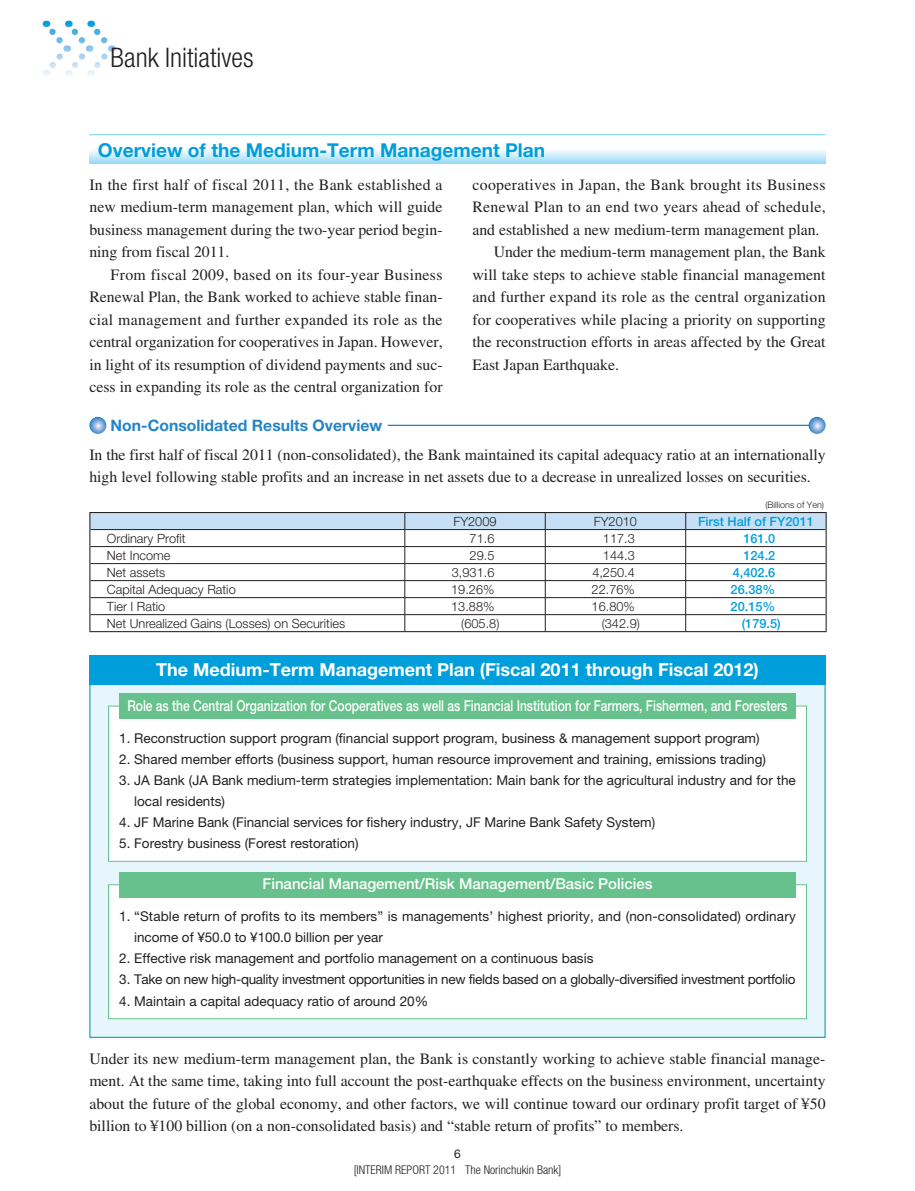
<style>
.page{position:relative;width:915px;height:1191px;background:#fff}
.page>*{position:absolute;margin:0;border:0;box-sizing:border-box;transform-origin:0 0}
.t1{font:300 condensed 27px "Helvetica Neue LT Std";color:#231f20}
.t2{font:700 19.2px "Helvetica Neue LT Std";color:#009edb}
.t3{font:700 18px "Helvetica Neue LT Std";color:#fff}
.t4{font:15.75px/22.5px "Times LT Std";color:#231f20}
.t5{font:15.75px "Times LT Std";letter-spacing:.02em;color:#231f20}
.t6{font:15.75px "Times LT Std";letter-spacing:.025em;color:#231f20}
.t7{font:700 15.75px "Helvetica Neue LT Std";color:#2484c6}
.t8{font:500 15px "Helvetica Neue LT Std";color:#fff;scale:.8 1}
.t9{font:500 15px "Helvetica Neue LT Std";color:#fff}
.t10{font:13.5px/21px "Helvetica Neue LT Std";color:#231f20}
.t11{font:13.5px "Helvetica Neue LT Std";letter-spacing:-.02em;color:#231f20}
.t12{font:300 12.75px "Helvetica Neue LT Std";color:#231f20}
.t13{font:500 12.75px "Helvetica Neue LT Std";color:#009edb}
.t14{font:300 condensed 12px/16.5px "Helvetica Neue LT Std";color:#231f20;text-align:center}
.t15{font:300 9px "Helvetica Neue LT Std";color:#231f20}
.s1{font-weight:400;font-stretch:normal}
</style>
<div class="page">
<svg style="left:42px;top:20px;width:74px;height:56px"></svg>
<hr style="left:89px;top:631px;width:737px;height:1px;background:#231f20">
<svg style="left:89px;top:512px;width:737px;height:119px"></svg>
<hr style="left:404px;top:529px;width:421px;height:1px;background:#231f20">
<hr style="left:404px;top:546px;width:421px;height:1px;background:#231f20">
<hr style="left:404px;top:563px;width:421px;height:1px;background:#231f20">
<hr style="left:404px;top:614px;width:421px;height:1px;background:#231f20">
<hr style="left:404px;top:597px;width:421px;height:1px;background:#231f20">
<svg style="left:89px;top:135px;width:736px;height:29px"></svg>
<hr style="left:89px;top:134px;width:736px;height:1px;background:#8ed8f8">
<hr style="left:387px;top:425px;width:430px;height:1px;background:#2484c6">
<svg style="left:89px;top:417px;width:17px;height:17px"></svg>
<div style="left:90px;top:655px;width:734px;height:382px;background:#e7f6fd"></div>
<div style="left:89px;top:655px;width:736px;height:30px;background:#009edb"></div>
<div style="left:108px;top:706px;width:698px;height:155px;background:#fff"></div>
<div style="left:108px;top:884px;width:698px;height:134px;background:#fff"></div>
<div style="left:108px;top:884px;width:698px;height:135px;border:1px solid #67c18c"></div>
<div style="left:119px;top:693px;width:676px;height:26px;background:#67c18c"></div>
<div style="left:119px;top:872px;width:676px;height:25px;background:#67c18c"></div>
<svg style="left:808px;top:417px;width:17px;height:17px"></svg>
<p class="t1" style="left:111px;top:47px;width:144px">Bank Initiatives</p>
<p class="t2" style="left:98px;top:143px;width:448px">Overview of the Medium-Term Management Plan</p>
<p class="t5" style="left:89px;top:178px;width:354px">In the first half of fiscal 2011, the Bank established a</p>
<p class="t4" style="left:89px;top:197px;width:354px">new medium-term management plan, which will guide</p>
<p class="t4" style="left:89px;top:220px;width:354px">business management during the two-year period begin-</p>
<p class="t4" style="left:89px;top:242px;width:141px">ning from fiscal 2011.</p>
<p class="t5" style="left:111px;top:268px;width:333px">From fiscal 2009, based on its four-year Business</p>
<p class="t4" style="left:89px;top:287px;width:354px">Renewal Plan, the Bank worked to achieve stable finan-</p>
<p class="t5" style="left:89px;top:313px;width:354px">cial management and further expanded its role as the</p>
<p class="t4" style="left:89px;top:332px;width:354px">central organization for cooperatives in Japan. However,</p>
<p class="t4" style="left:89px;top:355px;width:354px">in light of its resumption of dividend payments and suc-</p>
<p class="t4" style="left:89px;top:377px;width:354px">cess in expanding its role as the central organization for</p>
<p class="t7" style="left:111px;top:419px;width:273px">Non-Consolidated Results Overview</p>
<p class="t6" style="left:472px;top:178px;width:354px">cooperatives in Japan, the Bank brought its Business</p>
<p class="t5" style="left:472px;top:201px;width:354px">Renewal Plan to an end two years ahead of schedule,</p>
<p class="t4" style="left:472px;top:220px;width:348px">and established a new medium-term management plan.</p>
<p class="t4" style="left:493px;top:242px;width:333px">Under the medium-term management plan, the Bank</p>
<p class="t4" style="left:472px;top:265px;width:354px">will take steps to achieve stable financial management</p>
<p class="t4" style="left:472px;top:287px;width:354px">and further expand its role as the central organization</p>
<p class="t4" style="left:472px;top:310px;width:354px">for cooperatives while placing a priority on supporting</p>
<p class="t4" style="left:472px;top:332px;width:354px">the reconstruction efforts in areas affected by the Great</p>
<p class="t4" style="left:472px;top:355px;width:148px">East Japan Earthquake.</p>
<p class="t4" style="left:89px;top:445px;width:737px">In the first half of fiscal 2011 (non-consolidated), the Bank maintained its capital adequacy ratio at an internationally high level following stable profits and an increase in net assets due to a decrease in unrealized losses on securities.</p>
<p class="t15" style="left:765px;top:502px;width:60px">(Billions of Yen)</p>
<p class="t12" style="left:453px;top:517px;width:44px">FY2009</p>
<p class="t12" style="left:593px;top:517px;width:44px">FY2010</p>
<p class="t13" style="left:697px;top:517px;width:117px">First Half of FY2011</p>
<p class="t12" style="left:107px;top:534px;width:80px">Ordinary Profit</p>
<p class="t12" style="left:469px;top:534px;width:26px">71.6</p>
<p class="t12" style="left:602px;top:534px;width:33px">117.3</p>
<p class="t13" style="left:743px;top:534px;width:33px">161.0</p>
<p class="t12" style="left:107px;top:551px;width:65px">Net Income</p>
<p class="t12" style="left:469px;top:551px;width:26px">29.5</p>
<p class="t12" style="left:602px;top:551px;width:33px">144.3</p>
<p class="t13" style="left:743px;top:551px;width:33px">124.2</p>
<p class="t12" style="left:107px;top:568px;width:60px">Net assets</p>
<p class="t12" style="left:451px;top:568px;width:44px">3,931.6</p>
<p class="t12" style="left:592px;top:568px;width:44px">4,250.4</p>
<p class="t13" style="left:732px;top:568px;width:44px">4,402.6</p>
<p class="t12" style="left:107px;top:585px;width:130px">Capital Adequacy Ratio</p>
<p class="t12" style="left:451px;top:585px;width:45px">19.26%</p>
<p class="t12" style="left:591px;top:585px;width:45px">22.76%</p>
<p class="t13" style="left:730px;top:585px;width:46px">26.38%</p>
<p class="t12" style="left:107px;top:602px;width:60px">Tier I Ratio</p>
<p class="t12" style="left:451px;top:602px;width:45px">13.88%</p>
<p class="t12" style="left:591px;top:602px;width:45px">16.80%</p>
<p class="t13" style="left:730px;top:602px;width:46px">20.15%</p>
<p class="t12" style="left:107px;top:619px;width:240px">Net Unrealized Gains (Losses) on Securities</p>
<p class="t12" style="left:461px;top:619px;width:40px">(605.8)</p>
<p class="t12" style="left:601px;top:619px;width:40px">(342.9)</p>
<p class="t13" style="left:741px;top:619px;width:40px">(179.5)</p>
<p class="t3" style="left:156px;top:663px;width:604px">The Medium-Term Management Plan (Fiscal 2011 through Fiscal 2012)</p>
<p class="t8" style="left:127px;top:700px;width:826px">Role as the Central Organization for Cooperatives as well as Financial Institution for Farmers, Fishermen, and Foresters</p>
<p class="t10" style="left:119px;top:728px;width:641px">1. Reconstruction support program (financial support program, business &amp; management support program)</p>
<p class="t10" style="left:119px;top:749px;width:648px">2. Shared member efforts (business support, human resource improvement and training, emissions trading)</p>
<p class="t10" style="left:134px;top:770px;width:663px;text-indent:-15px">3. JA Bank (JA Bank medium-term strategies implementation: Main bank for the agricultural industry and for the local residents)</p>
<p class="t10" style="left:119px;top:812px;width:537px">4. JF Marine Bank (Financial services for fishery industry, JF Marine Bank Safety System)</p>
<p class="t10" style="left:119px;top:833px;width:241px">5. Forestry business (Forest restoration)</p>
<p class="t9" style="left:262px;top:878px;width:391px">Financial Management/Risk Management/Basic Policies</p>
<p class="t10" style="left:134px;top:907px;width:662px;text-indent:-15px">1. “Stable return of profits to its members” is managements’ highest priority, and (non-consolidated) ordinary income of ¥50.0 to ¥100.0 billion per year</p>
<p class="t10" style="left:119px;top:949px;width:475px">2. Effective risk management and portfolio management on a continuous basis</p>
<p class="t11" style="left:119px;top:974px;width:677px">3. Take on new high-quality investment opportunities in new fields based on a globally-diversified investment portfolio</p>
<p class="t10" style="left:119px;top:991px;width:310px">4. Maintain a capital adequacy ratio of around 20%</p>
<p class="t4" style="left:89px;top:1048px;width:737px;text-align:justify">Under its new medium-term management plan, the Bank is constantly working to achieve stable financial manage&shy;ment. At the same time, taking into full account the post-earthquake effects on the business environment, uncertainty about the future of the global economy, and other factors, we will continue toward our ordinary profit target of ¥50 billion to ¥100 billion (on a non-consolidated basis) and “stable return of profits” to members.</p>
<p class="t14" style="left:353px;top:1146px;width:209px"><span class="s1">6<br></span>[INTERIM REPORT 2011 The Norinchukin Bank]</p>
</div>
